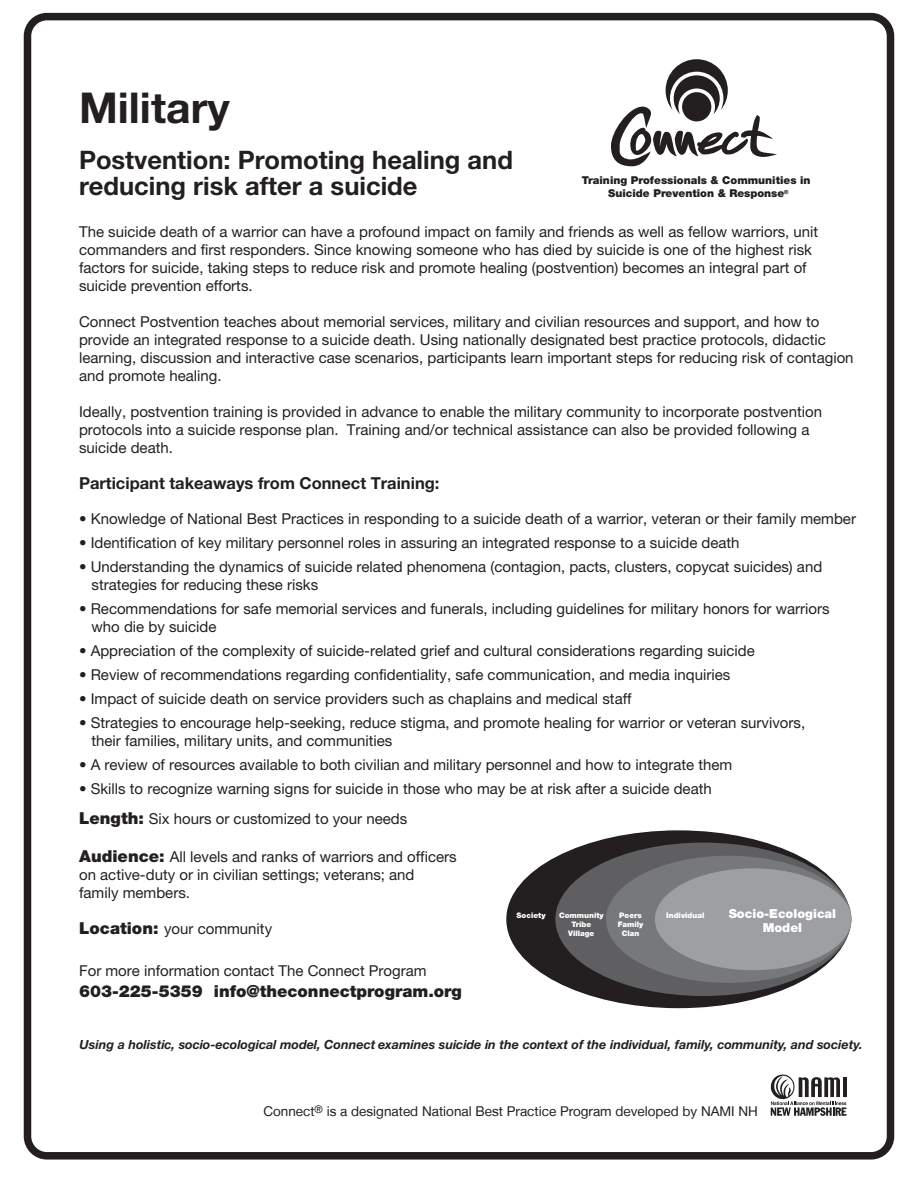
<style>
.page{position:relative;width:918px;height:1188px;background:#fff}
.page>*{position:absolute;margin:0;border:0;box-sizing:border-box;transform-origin:0 0}
.t1{font:700 42.6px "Helvetica Neue";color:#231f20}
.t2{font:700 25.5px/25.3px "Helvetica Neue";color:#231f20}
.t3{font:700 16.5px "Helvetica Neue";color:#231f20}
.t4{font:900 16.5px "Helvetica Neue";color:#231f20}
.t5{font:15px/18px "Helvetica Neue";color:#231f20}
.t6{font:13.5px "Helvetica Neue LT";color:#231f20}
.t7{font:italic 700 12.6px "Helvetica Neue";color:#231f20}
.t8{font:900 12.45px/14.9px "Helvetica Neue";color:#fff;text-align:center}
.t9{font:900 10.8px/13px "Helvetica Neue";color:#231f20;text-align:center}
.t10{font:900 7.65px/9.1px "Helvetica Neue";color:#fff;text-align:center}
.s1{font-weight:900;font-size:16.5px}
</style>
<div class="page">
<div style="left:24px;top:13px;width:870px;height:1147px;border:8px solid #231f20;border-radius:19px"></div>
<div style="left:506px;top:830px;width:345px;height:179px;background:#231f20;border-radius:50%"></div>
<div style="left:555px;top:843px;width:296px;height:153px;background:#5f5f62;border-radius:50%"></div>
<div style="left:606px;top:856px;width:245px;height:127px;background:#76787b;border-radius:50%"></div>
<div style="left:655px;top:868px;width:196px;height:102px;background:#9d9fa2;border-radius:50%"></div>
<hr style="left:843px;top:1077px;width:4px;height:20px;background:#231f20">
<svg style="left:770px;top:1074px;width:76px;height:42px"></svg>
<svg style="left:611px;top:59px;width:166px;height:107px"></svg>
<h1 class="t1" style="left:79px;top:82px;width:152px">Military</h1>
<h2 class="t2" style="left:79px;top:147px;width:435px">Postvention: Promoting healing and reducing risk after a suicide</h2>
<p class="t9" style="left:582px;top:174px;width:230px">Training Professionals &amp; Communities in<br>Suicide Prevention &amp; Response<sup>®</sup></p>
<p class="t5" style="left:79px;top:223px;width:741px">The suicide death of a warrior can have a profound impact on family and friends as well as fellow warriors, unit commanders and first responders. Since knowing someone who has died by suicide is one of the highest risk factors for suicide, taking steps to reduce risk and promote healing (postvention) becomes an integral part of suicide prevention efforts.</p>
<p class="t5" style="left:79px;top:313px;width:776px">Connect Postvention teaches about memorial services, military and civilian resources and support, and how to provide an integrated response to a suicide death. Using nationally designated best practice protocols, didactic learning, discussion and interactive case scenarios, participants learn important steps for reducing risk of contagion and promote healing.</p>
<p class="t5" style="left:79px;top:403px;width:744px">Ideally, postvention training is provided in advance to enable the military community to incorporate postvention protocols into a suicide response plan. Training and/or technical assistance can also be provided following a suicide death.</p>
<p class="t3" style="left:79px;top:473px;width:362px">Participant takeaways from Connect Training:</p>
<p class="t5" style="left:79px;top:509px;width:779px">• Knowledge of National Best Practices in responding to a suicide death of a warrior, veteran or their family member</p>
<p class="t5" style="left:79px;top:533px;width:662px">• Identification of key military personnel roles in assuring an integrated response to a suicide death</p>
<p class="t5" style="left:92px;top:557px;width:732px;text-indent:-13px">• Understanding the dynamics of suicide related phenomena (contagion, pacts, clusters, copycat suicides) and strategies for reducing these risks</p>
<p class="t5" style="left:92px;top:599px;width:740px;text-indent:-13px">• Recommendations for safe memorial services and funerals, including guidelines for military honors for warriors who die by suicide</p>
<p class="t5" style="left:79px;top:641px;width:677px">• Appreciation of the complexity of suicide-related grief and cultural considerations regarding suicide</p>
<p class="t5" style="left:79px;top:665px;width:653px">• Review of recommendations regarding confidentiality, safe communication, and media inquiries</p>
<p class="t5" style="left:79px;top:689px;width:554px">• Impact of suicide death on service providers such as chaplains and medical staff</p>
<p class="t5" style="left:92px;top:713px;width:715px;text-indent:-13px">• Strategies to encourage help-seeking, reduce stigma, and promote healing for warrior or veteran survivors, their families, military units, and communities</p>
<p class="t5" style="left:79px;top:755px;width:655px">• A review of resources available to both civilian and military personnel and how to integrate them</p>
<p class="t5" style="left:79px;top:779px;width:634px">• Skills to recognize warning signs for suicide in those who may be at risk after a suicide death</p>
<p class="t5" style="left:79px;top:810px;width:330px"><span class="s1">Length:</span> Six hours or customized to your needs</p>
<p class="t5" style="left:79px;top:847px;width:379px"><span class="s1">Audience:</span> All levels and ranks of warriors and officers on active-duty or in civilian settings; veterans; and family members.</p>
<p class="t5" style="left:79px;top:919px;width:195px"><span class="s1">Location:</span> your community</p>
<p class="t5" style="left:79px;top:961px;width:349px">For more information contact The Connect Program</p>
<p class="t4" style="left:79px;top:981px;width:384px">603-225-5359 info@theconnectprogram.org</p>
<p class="t7" style="left:80px;top:1037px;width:785px">Using a holistic, socio-ecological model, Connect examines suicide in the context of the individual, family, community, and society.</p>
<p class="t8" style="left:729px;top:906px;width:109px">Socio-Ecological<br>Model</p>
<p class="t10" style="left:517px;top:910px;width:30px">Society</p>
<p class="t10" style="left:618px;top:910px;width:27px">Peers<br>Family<br>Clan</p>
<p class="t10" style="left:559px;top:910px;width:46px">Community</p>
<p class="t10" style="left:666px;top:910px;width:40px">Individual</p>
<p class="t10" style="left:568px;top:919px;width:28px">Tribe<br>Village</p>
<p class="t6" style="left:263px;top:1103px;width:496px">Connect<sup>®</sup> is a designated National Best Practice Program developed by NAMI NH</p>
</div>
